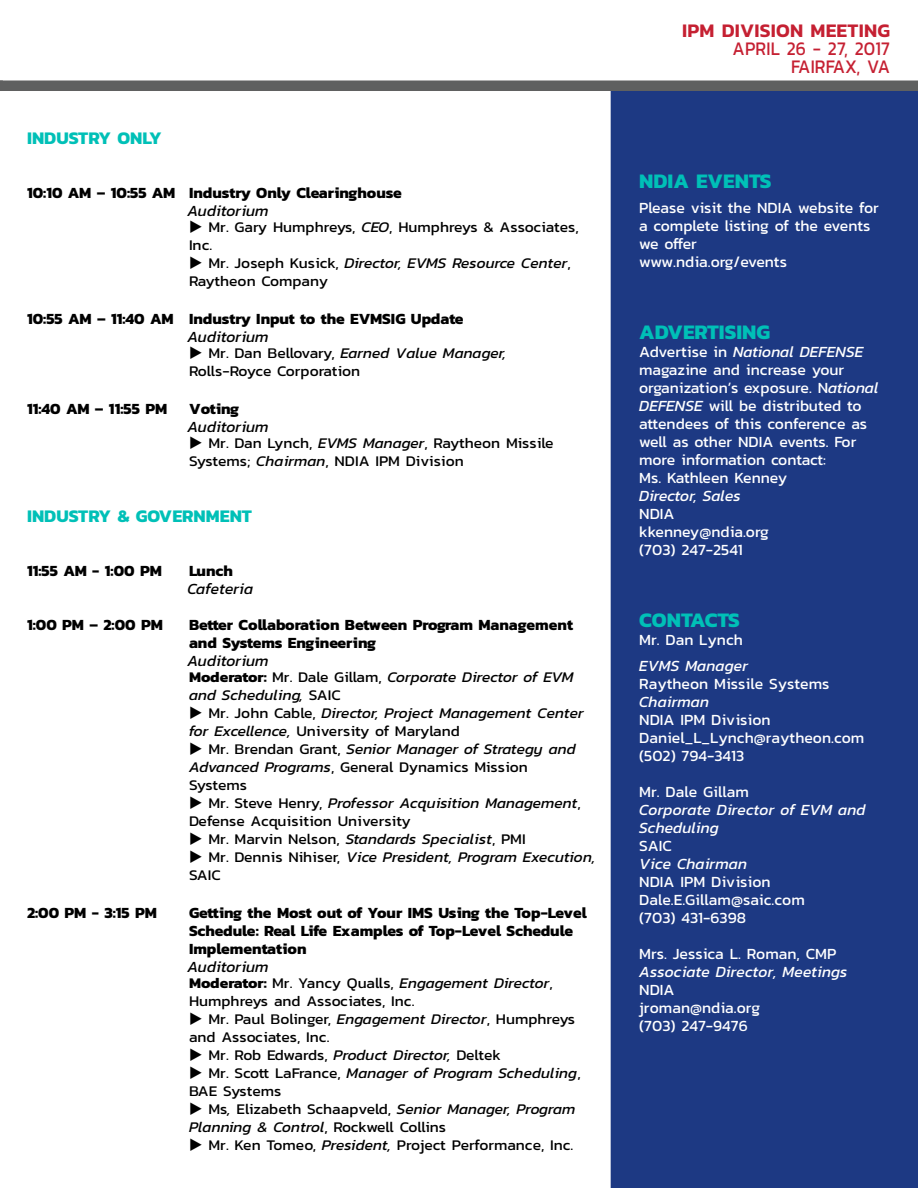
<style>
.page{position:relative;width:918px;height:1188px;background:#fff}
.page>*{position:absolute;margin:0;border:0;box-sizing:border-box;transform-origin:0 0}
.t1{font:700 21px "Kanit";color:#00c0b7}
.t2{font:19.5px/18px "Kanit";letter-spacing:.01em;color:#c52032;text-align:right;scale:.9 1}
.t3{font:600 19.5px "Kanit";letter-spacing:.01em;color:#c52032}
.t4{font:700 18px "Kanit";color:#00c0b7}
.t5{font:15.75px/18px "Kanit";color:#fff}
.t6{font:700 15.75px/18px "Kanit";color:#000}
.t7{font:italic 15.75px/18px "Kanit";color:#fff}
.t8{font:italic 15.75px "Kanit";color:#000}
.t9{font:15px/18px "Kanit";color:#000;scale:1.04 1}
.t10{font:italic 15px/18px "Kanit";color:#000;scale:1.04 1}
.t11{font:15px "Kanit";letter-spacing:-.02em;color:#000;scale:1.04 1}
.s1{font-style:italic}
.s2{font-weight:700;font-style:normal}
.s3{font-style:normal}
.s4{font-weight:700}
</style>
<div class="page">
<div style="left:0;top:81px;width:918px;height:10px;background:#5f6060"></div>
<div style="left:611px;top:91px;width:307px;height:1097px;background:#1d3983"></div>
<p class="t4" style="left:27px;top:124px;width:136px">INDUSTRY ONLY</p>
<p class="t6" style="left:27px;top:183px;width:376px">10:10 AM – 10:55 AM Industry Only Clearinghouse</p>
<p class="t8" style="left:188px;top:199px;width:83px">Auditorium</p>
<p class="t9" style="left:189px;top:218px;width:376px;text-indent:19px">Mr. Gary Humphreys, <span class="s1">CEO</span>, Humphreys &amp; Associates,<br>Inc.</p>
<p class="t9" style="left:189px;top:254px;width:369px;text-indent:19px">Mr. Joseph Kusick, <span class="s1">Director, EVMS Resource Center</span>,<br>Raytheon Company</p>
<p class="t6" style="left:27px;top:309px;width:438px">10:55 AM – 11:40 AM Industry Input to the EVMSIG Update</p>
<p class="t8" style="left:188px;top:325px;width:83px">Auditorium</p>
<p class="t9" style="left:189px;top:344px;width:307px;text-indent:19px">Mr. Dan Bellovary, <span class="s1">Earned Value Manager,<br></span>Rolls-Royce Corporation</p>
<p class="t6" style="left:27px;top:399px;width:142px">11:40 AM – 11:55 PM</p>
<p class="t6" style="left:189px;top:399px;width:52px">Voting</p>
<p class="t8" style="left:188px;top:415px;width:83px">Auditorium</p>
<p class="t9" style="left:189px;top:434px;width:352px;text-indent:19px">Mr. Dan Lynch, <span class="s1">EVMS Manager</span>, Raytheon Missile<br>Systems; <span class="s1">Chairman</span>, NDIA IPM Division</p>
<p class="t4" style="left:27px;top:502px;width:227px">INDUSTRY &amp; GOVERNMENT</p>
<p class="t6" style="left:27px;top:561px;width:136px">11:55 AM - 1:00 PM</p>
<p class="t6" style="left:189px;top:561px;width:46px">Lunch</p>
<p class="t8" style="left:188px;top:577px;width:67px">Cafeteria</p>
<p class="t6" style="left:27px;top:615px;width:137px">1:00 PM – 2:00 PM</p>
<p class="t6" style="left:189px;top:615px;width:386px">Better Collaboration Between Program Management and Systems Engineering</p>
<p class="t8" style="left:188px;top:649px;width:83px">Auditorium</p>
<p class="t10" style="left:189px;top:668px;width:371px"><span class="s2">Moderator:</span> <span class="s3">Mr. Dale Gillam,</span> Corporate Director of EVM and Scheduling, <span class="s3">SAIC</span></p>
<p class="t10" style="left:189px;top:704px;width:381px;text-indent:19px"><span class="s3">Mr. John Cable,</span> Director, Project Management Center for Excellence, <span class="s3">University of Maryland</span></p>
<p class="t9" style="left:189px;top:740px;width:374px;text-indent:19px">Mr. Brendan Grant, <span class="s1">Senior Manager of Strategy and<br>Advanced Programs</span>, General Dynamics Mission<br>Systems</p>
<p class="t10" style="left:208px;top:794px;width:360px"><span class="s3">Mr. Steve Henry,</span> Professor Acquisition Management<span class="s3">,</span></p>
<p class="t9" style="left:189px;top:812px;width:215px">Defense Acquisition University</p>
<p class="t9" style="left:208px;top:830px;width:307px">Mr. Marvin Nelson, <span class="s1">Standards Specialist</span>, PMI</p>
<p class="t10" style="left:208px;top:848px;width:373px"><span class="s3">Mr. Dennis Nihiser,</span> Vice President, Program Execution,</p>
<p class="t9" style="left:189px;top:866px;width:32px">SAIC</p>
<p class="t6" style="left:27px;top:903px;width:132px">2:00 PM - 3:15 PM</p>
<p class="t6" style="left:189px;top:903px;width:399px">Getting the Most out of Your IMS Using the Top-Level<br>Schedule: Real Life Examples of Top-Level Schedule<br>Implementation</p>
<p class="t8" style="left:188px;top:955px;width:83px">Auditorium</p>
<p class="t9" style="left:189px;top:974px;width:351px"><span class="s4">Moderator:</span> Mr. Yancy Qualls, <span class="s1">Engagement Director</span>,<br>Humphreys and Associates, Inc.</p>
<p class="t9" style="left:208px;top:1010px;width:354px">Mr. Paul Bolinger, <span class="s1">Engagement Director</span>, Humphreys</p>
<p class="t9" style="left:189px;top:1028px;width:137px">and Associates, Inc.</p>
<p class="t11" style="left:208px;top:1045px;width:283px">Mr. Rob Edwards, <span class="s1">Product Director,</span> Deltek</p>
<p class="t10" style="left:208px;top:1064px;width:359px"><span class="s3">Mr. Scott LaFrance,</span> Manager of Program Scheduling<span class="s3">,</span></p>
<p class="t9" style="left:189px;top:1082px;width:90px">BAE Systems</p>
<p class="t9" style="left:208px;top:1100px;width:354px">Ms<span class="s1">,</span> Elizabeth Schaapveld, <span class="s1">Senior Manager, Program</span></p>
<p class="t10" style="left:189px;top:1118px;width:249px">Planning &amp; Control<span class="s3">, Rockwell Collins</span></p>
<p class="t9" style="left:208px;top:1136px;width:352px">Mr. Ken Tomeo, <span class="s1">President,</span> Project Performance, Inc.</p>
<h2 class="t3" style="left:682px;top:15px;width:209px">IPM DIVISION MEETING</h2>
<h2 class="t2" style="left:733px;top:39px;width:176px">APRIL 26 - 27, 2017<br>FAIRFAX, VA</h2>
<h1 class="t1" style="left:639px;top:164px;width:134px">NDIA EVENTS</h1>
<p class="t5" style="left:639px;top:199px;width:241px">Please visit the NDIA website for a complete listing of the events we offer<br>www.ndia.org/events</p>
<h1 class="t1" style="left:639px;top:316px;width:133px">ADVERTISING</h1>
<p class="t5" style="left:639px;top:343px;width:241px">Advertise in <span class="s1">National DEFENSE </span>magazine and increase your organization’s exposure. N<span class="s1">ational<br>DEFENSE</span> will be distributed to attendees of this conference as well as other NDIA events. For more information contact:<br>Ms. Kathleen Kenney</p>
<p class="t7" style="left:639px;top:487px;width:103px">Director, Sales</p>
<p class="t5" style="left:639px;top:505px;width:131px">NDIA kkenney@ndia.org (703) 247-2541</p>
<h1 class="t1" style="left:639px;top:604px;width:102px">CONTACTS</h1>
<p class="t5" style="left:639px;top:631px;width:105px">Mr. Dan Lynch</p>
<p class="t7" style="left:639px;top:656px;width:110px">EVMS Manager</p>
<p class="t5" style="left:639px;top:674px;width:192px">Raytheon Missile Systems</p>
<p class="t7" style="left:639px;top:692px;width:72px">Chairman</p>
<p class="t5" style="left:639px;top:710px;width:227px">NDIA IPM Division<br>Daniel_L_Lynch@raytheon.com (502) 794-3413</p>
<p class="t5" style="left:639px;top:782px;width:111px">Mr. Dale Gillam</p>
<p class="t7" style="left:639px;top:800px;width:228px">Corporate Director of EVM and<br>Scheduling</p>
<p class="t5" style="left:639px;top:836px;width:34px">SAIC</p>
<p class="t7" style="left:639px;top:854px;width:109px">Vice Chairman</p>
<p class="t5" style="left:639px;top:872px;width:167px">NDIA IPM Division<br>Dale.E.Gillam@saic.com (703) 431-6398</p>
<p class="t5" style="left:639px;top:944px;width:199px">Mrs. Jessica L. Roman, CMP</p>
<p class="t7" style="left:639px;top:962px;width:210px">Associate Director, Meetings</p>
<p class="t5" style="left:639px;top:980px;width:123px">NDIA jroman@ndia.org (703) 247-9476</p>
</div>
